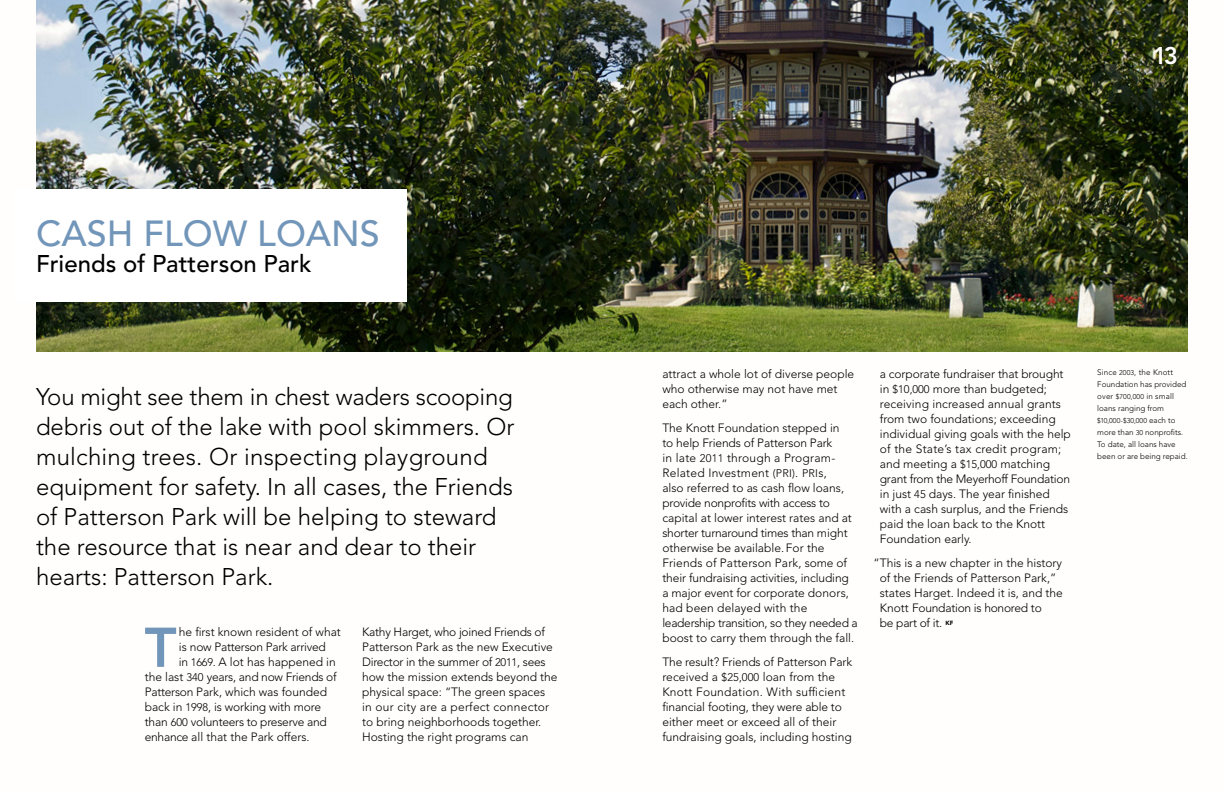
<style>
.page{position:relative;width:1224px;height:792px;background:#fff}
.page>*{position:absolute;margin:0;border:0;box-sizing:border-box;transform-origin:0 0}
.t1{font:800 55.4px "Avenir LT Std";color:#7296b9}
.t2{font:500 36px "Avenir LT Std";color:#7296b9}
.t3{font:300 24px/30px "Avenir LT Std";color:#000}
.t4{font:500 24px "Avenir LT Std";color:#000}
.t5{font:800 24px "Avenir LT Std";color:#fffefc}
.t6{font:300 12px/15px "Avenir LT Std";color:#000}
.t7{font:300 12px "Avenir LT Std";letter-spacing:-.02em;color:#000}
.t8{font:300 8px/12px "Avenir LT Std";color:#000}
.t9{font:300 7px "Avenir LT Std";letter-spacing:.02em;color:#000}
.s1{font-size:11px}
.s2{font-size:7px}
.s3{font-size:8px}
</style>
<div class="page">
<img style="left:36px;top:0;width:1152px;height:351px">
<div style="left:14px;top:189px;width:393px;height:113px;background:#fff"></div>
<h2 class="t2" style="left:36px;top:212px;width:345px">CASH FLOW LOANS</h2>
<h3 class="t4" style="left:36px;top:249px;width:277px">Friends of Patterson Park</h3>
<p class="t3" style="left:36px;top:382px;width:480px">You might see them in chest waders scooping debris out of the lake with pool skimmers. Or mulching trees. Or inspecting playground equipment for safety. In all cases, the Friends of Patterson Park will be helping to steward the resource that is near and dear to their hearts: Patterson Park.</p>
<p class="t6" style="left:179px;top:624px;width:164px">he first known resident of what</p>
<p class="t7" style="left:179px;top:640px;width:148px">is now Patterson Park arrived</p>
<p class="t6" style="left:179px;top:654px;width:158px">in <span class="s1">1669</span>. A lot has happened in</p>
<p class="t7" style="left:145px;top:670px;width:193px">the last <span class="s1">340</span> years, and now Friends of</p>
<p class="t6" style="left:145px;top:684px;width:184px">Patterson Park, which was founded</p>
<p class="t6" style="left:145px;top:699px;width:178px">back in <span class="s1">1998</span>, is working with more</p>
<p class="t7" style="left:145px;top:715px;width:184px">than <span class="s1">600</span> volunteers to preserve and</p>
<p class="t6" style="left:145px;top:729px;width:167px">enhance all that the Park offers.</p>
<h1 class="t1" style="left:145px;top:615px;width:33px">T</h1>
<p class="t6" style="left:362px;top:624px;width:197px">Kathy Harget, who joined Friends of Patterson Park as the new Executive Director in the summer of <span class="s1">2011</span>, sees how the mission extends beyond the physical space: “The green spaces in our city are a perfect connector to bring neighborhoods together.<br>Hosting the right programs can</p>
<h3 class="t5" style="left:1153px;top:42px;width:27px">13</h3>
<p class="t6" style="left:662px;top:367px;width:193px">attract a whole lot of diverse people who otherwise may not have met each other.”</p>
<p class="t6" style="left:662px;top:421px;width:197px">The Knott Foundation stepped in<br>to help Friends of Patterson Park<br>in late <span class="s1">2011</span> through a Program-Related Investment <span class="s1">(PRI)</span>. <span class="s1">PRI</span>s,<br>also referred to as cash flow loans, provide nonprofits with access to capital at lower interest rates and at shorter turnaround times than might otherwise be available.For the Friends of Patterson Park, some of their fundraising activities, including a major event for corporate donors, had been delayed with the leadership transition, so they needed a boost to carry them through the fall.</p>
<p class="t6" style="left:662px;top:655px;width:191px">The result? Friends of Patterson Park received a <span class="s1">$25,000</span> loan from the Knott Foundation. With sufficient financial footing, they were able to either meet or exceed all of their fundraising goals, including hosting</p>
<p class="t6" style="left:880px;top:367px;width:193px">a corporate fundraiser that brought in <span class="s1">$10,000</span> more than budgeted; receiving increased annual grants from two foundations; exceeding individual giving goals with the help of the State’s tax credit program; and meeting a <span class="s1">$15,000</span> matching grant from the Meyerhoff Foundation in just <span class="s1">45</span> days. The year finished with a cash surplus, and the Friends paid the loan back to the Knott<br>Foundation early.</p>
<p class="t6" style="left:880px;top:556px;width:184px;text-indent:-6px">“This is a new chapter in the history of the Friends of Patterson Park,” states Harget. Indeed it is, and the<br>Knott Foundation is honored to<br>be part of it. <sup>KF</sup></p>
<p class="t8" style="left:1097px;top:367px;width:91px">Since <span class="s2">2003</span>, the Knott<br>Foundation has provided over <span class="s2">$700,000</span> in small loans ranging from</p>
<p class="t9" style="left:1097px;top:417px;width:80px">$10,000-$30,000 <span class="s3">each to</span></p>
<p class="t8" style="left:1097px;top:427px;width:92px">more than <span class="s2">30</span> nonprofits.<br>To date, all loans have been or are being repaid.</p>
</div>
